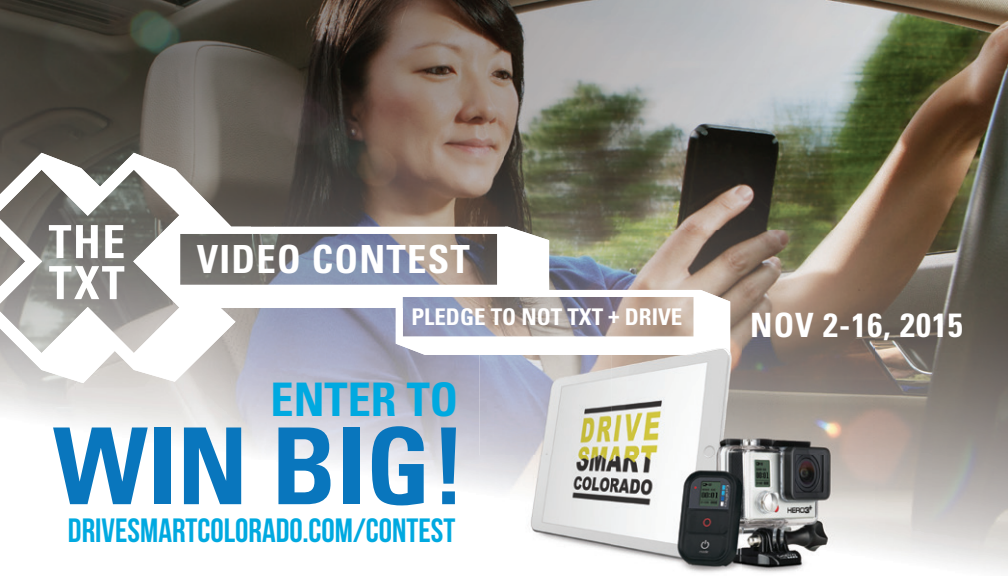
<style>
.page{position:relative;width:1008px;height:576px;background:#fff}
.page>*{position:absolute;margin:0;border:0;box-sizing:border-box;transform-origin:0 0}
.t1{font:700 condensed 106.4px "Univers";color:#0976bd}
.t2{font:700 condensed 46.4px "Univers";color:#00a9e0}
.t3{font:700 condensed 38.8px "Univers";letter-spacing:.03em;color:#fff}
.t4{font:33.6px "Bebas Neue";color:#00a9e0}
.t5{font:700 condensed 33.6px "Univers";letter-spacing:.03em;color:#fff}
.t6{font:700 condensed 23.2px "Univers";color:#fff}
</style>
<div class="page">
<img style="left:0;top:0;width:252px;height:450px">
<img style="left:252px;top:0;width:252px;height:227px">
<img style="left:504px;top:0;width:504px;height:345px">
<img style="left:875px;top:345px;width:133px;height:226px">
<img style="left:275px;top:308px;width:205px;height:75px">
<img style="left:0;top:153px;width:275px;height:230px">
<img style="left:275px;top:227px;width:274px;height:63px">
<img style="left:49px;top:225px;width:75px;height:33px">
<img style="left:49px;top:266px;width:75px;height:33px">
<svg style="left:396px;top:290px;width:334px;height:65px"></svg>
<img style="left:480px;top:336px;width:395px;height:237px">
<img style="left:480px;top:336px;width:250px;height:19px">
<p class="t3" style="left:197px;top:235px;width:275px">VIDEO CONTEST</p>
<p class="t6" style="left:411px;top:303px;width:273px">PLEDGE TO NOT TXT + DRIVE</p>
<h2 class="t2" style="left:271px;top:371px;width:189px">ENTER TO</h2>
<h1 class="t1" style="left:53px;top:401px;width:415px">WIN BIG!</h1>
<p class="t4" style="left:68px;top:512px;width:389px">DRIVESMARTCOLORADO.COM/CONTEST</p>
<p class="t5" style="left:750px;top:305px;width:214px">NOV 2-16, 2015</p>
</div>
